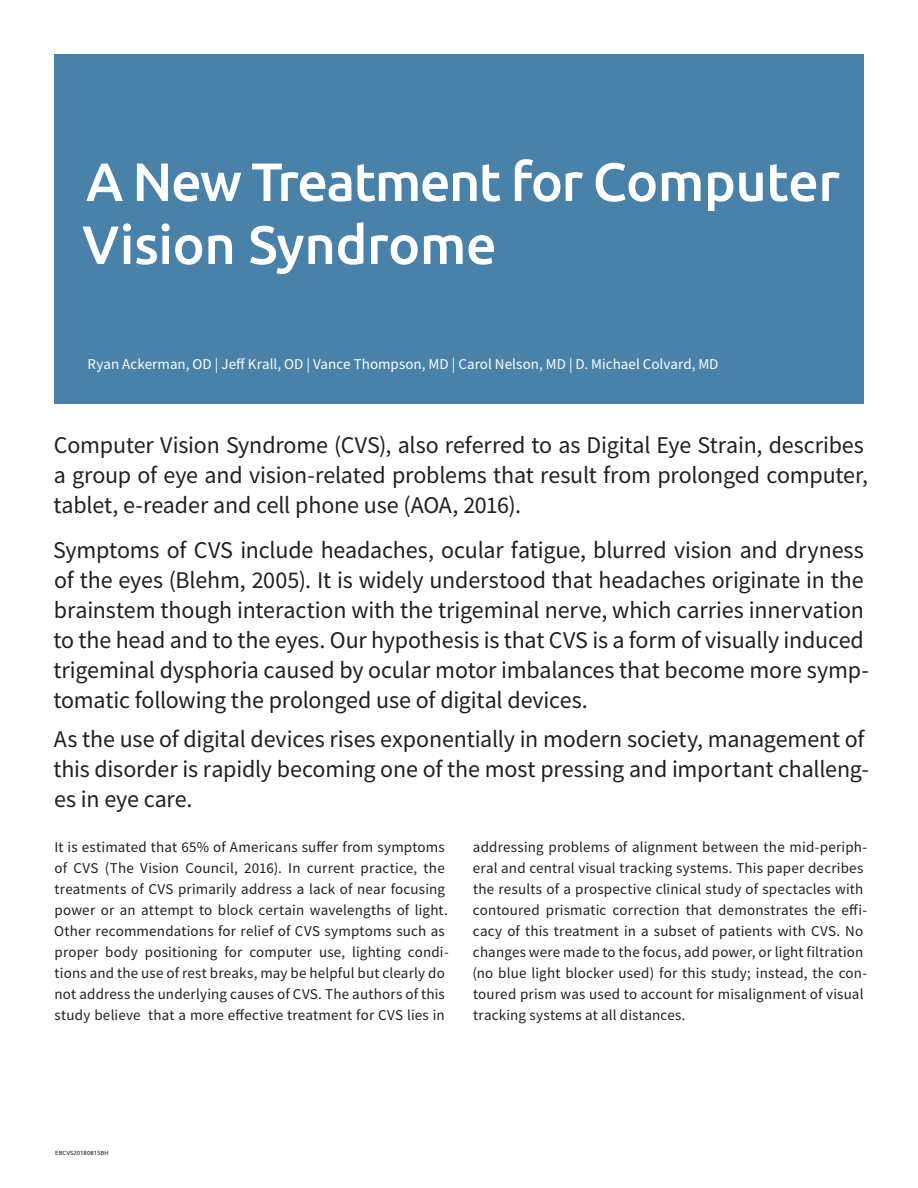
<style>
.page{position:relative;width:918px;height:1188px;background:#fff}
.page>*{position:absolute;margin:0;border:0;box-sizing:border-box;transform-origin:0 0}
.t1{font:500 54px/63px "Ubuntu";letter-spacing:-.015em;color:#fff}
.Intro{font:24px/30px "Source Sans Pro";letter-spacing:-.005em;color:#231f20}
.Body_Copy{font:15px/21px "Source Sans Pro";letter-spacing:.015em;color:#231f20}
.Body_Copy-2{font:15px "Source Sans Pro";letter-spacing:.005em;color:#fff}
.t2{font:6px "Ubuntu";color:#231f20}
</style>
<div class="page">
<div style="left:54px;top:54px;width:810px;height:349px;background:#4981a8"></div>
<p class="t1" style="left:82px;top:148px;width:759px">A New Treatment for Computer<br>Vision Syndrome</p>
<p class="Body_Copy-2" style="left:87px;top:354px;width:633px">Ryan Ackerman, OD | Jeff Krall, OD | Vance Thompson, MD | Carol Nelson, MD | D. Michael Colvard, MD</p>
<p class="Intro" style="left:53px;top:430px;width:816px">Computer Vision Syndrome (CVS), also referred to as Digital Eye Strain, describes a group of eye and vision-related problems that result from prolonged computer, tablet, e-reader and cell phone use (AOA, 2016).</p>
<p class="Intro" style="left:53px;top:535px;width:817px">Symptoms of CVS include headaches, ocular fatigue, blurred vision and dryness of the eyes (Blehm, 2005). It is widely understood that headaches originate in the brainstem though interaction with the trigeminal nerve, which carries innervation to the head and to the eyes. Our hypothesis is that CVS is a form of visually induced trigeminal dysphoria caused by ocular motor imbalances that become more symp&shy;tomatic following the prolonged use of digital devices.</p>
<p class="Intro" style="left:53px;top:724px;width:817px">As the use of digital devices rises exponentially in modern society, management of this disorder is rapidly becoming one of the most pressing and important challeng&shy;es in eye care.</p>
<p class="Body_Copy" style="left:54px;top:836px;width:396px">It is estimated that 65% of Americans suffer from symptoms of CVS (The Vision Council, 2016). In current practice, the treatments of CVS primarily address a lack of near focusing power or an attempt to block certain wavelengths of light.<br>Other recommendations for relief of CVS symptoms such as proper body positioning for computer use, lighting condi&shy;tions and the use of rest breaks, may be helpful but clearly do not address the underlying causes of CVS. The authors of this study believe that a more effective treatment for CVS lies in</p>
<p class="Body_Copy" style="left:472px;top:836px;width:396px">addressing problems of alignment between the mid-periph&shy;eral and central visual tracking systems. This paper decribes the results of a prospective clinical study of spectacles with contoured prismatic correction that demonstrates the effi&shy;cacy of this treatment in a subset of patients with CVS. No changes were made to the focus, add power, or light filtration (no blue light blocker used) for this study; instead, the con&shy;toured prism was used to account for misalignment of visual tracking systems at all distances.</p>
<p class="t2" style="left:55px;top:1149px;width:55px">EBCVS20180815BH</p>
</div>
